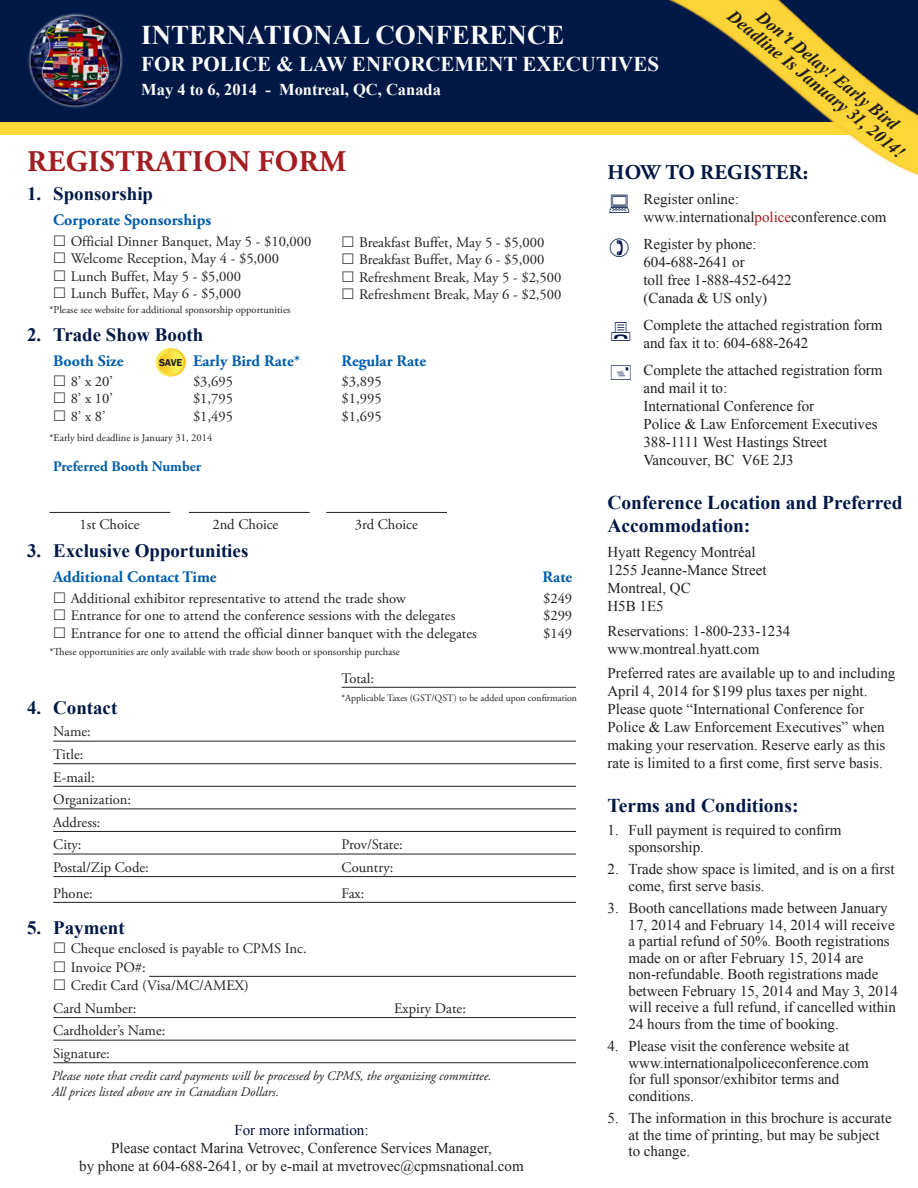
<style>
.page{position:relative;width:918px;height:1188px;background:#fff}
.page>*{position:absolute;margin:0;border:0;box-sizing:border-box;transform-origin:0 0}
.t1{font:700 30px "Adobe Garamond Pro";letter-spacing:.285em;color:#a41d20}
.t2{font:700 27px "Times New Roman";color:#fff}
.t3{font:700 21px "Times New Roman";color:#fff}
.t4{font:700 21px "Adobe Garamond Pro";letter-spacing:.185em;color:#001845}
.t5{font:700 19.5px/23.4px "Times New Roman";color:#001845}
.t6{font:700 18.9px "Times New Roman";color:#001845}
.t7{font:italic 700 18px "Times New Roman";color:#231f20}
.t8{font:700 16.5px "Times New Roman";color:#fff}
.t9{font:700 16.05px "Adobe Garamond Pro";color:#015dab}
.t10{font:15px/18px "Times New Roman";color:#231f20}
.t11{font:15px "Times New Roman";color:#000c38}
.t12{font:14.55px/17.5px "Adobe Garamond Pro";color:#231f20}
.t13{font:700 14.55px "Adobe Garamond Pro";color:#015dab}
.t14{font:italic 13.05px/15.8px "Adobe Garamond Pro";color:#231f20}
.t15{font:10.5px "Adobe Garamond Pro";color:#231f20}
.t16{font:600 10.35px "Franklin Gothic";color:#231f20}
.t17{font:9.75px "Adobe Garamond Pro";color:#231f20}
.s1{color:#a41d20}
</style>
<div class="page">
<div style="left:0;top:122px;width:918px;height:13px;background:#ffd838"></div>
<div style="left:0;top:0;width:918px;height:122px;background:#001845"></div>
<hr style="left:342px;top:687px;width:234px;height:1px;background:#231f20">
<hr style="left:53px;top:741px;width:523px;height:1px;background:#231f20">
<hr style="left:53px;top:763px;width:523px;height:1px;background:#231f20">
<hr style="left:53px;top:786px;width:523px;height:1px;background:#231f20">
<hr style="left:53px;top:809px;width:523px;height:1px;background:#231f20">
<hr style="left:53px;top:831px;width:523px;height:1px;background:#231f20">
<hr style="left:53px;top:854px;width:523px;height:1px;background:#231f20">
<hr style="left:53px;top:876px;width:523px;height:1px;background:#231f20">
<hr style="left:53px;top:902px;width:523px;height:1px;background:#231f20">
<hr style="left:149px;top:976px;width:427px;height:1px;background:#231f20">
<hr style="left:53px;top:1017px;width:523px;height:1px;background:#231f20">
<hr style="left:53px;top:1040px;width:523px;height:1px;background:#231f20">
<hr style="left:53px;top:1062px;width:523px;height:1px;background:#231f20">
<hr style="left:50px;top:512px;width:120px;height:1px;background:#231f20">
<hr style="left:189px;top:512px;width:121px;height:1px;background:#231f20">
<hr style="left:326px;top:512px;width:121px;height:1px;background:#231f20">
<img style="left:28px;top:13px;width:95px;height:95px">
<svg style="left:156px;top:348px;width:30px;height:29px"></svg>
<img style="left:668px;top:0;width:250px;height:176px">
<p class="t7" style="left:738px;top:4px;width:225px;rotate:39deg">Deadline Is January 31, 2014!</p>
<p class="t7" style="left:767px;top:4px;width:179px;rotate:39deg">Don’t Delay! Early Bird</p>
<h2 class="t2" style="left:141px;top:17px;width:425px">international conference</h2>
<h3 class="t3" style="left:141px;top:50px;width:519px">for police &amp; law enforcement executives</h3>
<p class="t8" style="left:141px;top:78px;width:301px">May 4 to 6, 2014 - Montreal, QC, Canada</p>
<h1 class="t1" style="left:27px;top:144px;width:321px">Registration form</h1>
<h3 class="t4" style="left:608px;top:160px;width:19px">How</h3>
<h3 class="t4" style="left:665px;top:160px;width:144px">to Re gister:</h3>
<p class="t10" style="left:644px;top:190px;width:245px">Register online: www.international<span class="s1">police</span>conference.com</p>
<p class="t10" style="left:643px;top:235px;width:150px">Register by phone:<br>604-688-2641 or<br>toll free 1-888-452-6422 (Canada &amp; US only)</p>
<p class="t10" style="left:643px;top:316px;width:241px">Complete the attached registration form and fax it to: 604-688-2642</p>
<p class="t10" style="left:643px;top:361px;width:241px">Complete the attached registration form and mail it to:<br>International Conference for<br>Police &amp; Law Enforcement Executives<br>388-1111 West Hastings Street<br>Vancouver, BC V6E 2J3</p>
<h3 class="t5" style="left:608px;top:490px;width:297px">Conference Location and Preferred<br>Accommodation:</h3>
<p class="t10" style="left:608px;top:543px;width:161px">Hyatt Regency Montréal<br>1255 Jeanne-Mance Street<br>Montreal, QC<br>H5B 1E5</p>
<p class="t10" style="left:608px;top:621px;width:184px">Reservations: 1-800-233-1234 www.montreal.hyatt.com</p>
<p class="t10" style="left:608px;top:664px;width:289px">Preferred rates are available up to and including April 4, 2014 for $199 plus taxes per night.<br>Please quote “International Conference for Police &amp; Law Enforcement Executives” when making your reservation. Reserve early as this rate is limited to a first come, first serve basis.</p>
<h3 class="t5" style="left:608px;top:793px;width:193px">Terms and Conditions:</h3>
<p class="t10" style="left:628px;top:822px;width:214px;line-height:16.5px;text-indent:-21px">1. Full payment is required to confirm sponsorship.</p>
<p class="t10" style="left:628px;top:861px;width:268px;line-height:16.5px;text-indent:-21px">2. Trade show space is limited, and is on a first come, first serve basis.</p>
<p class="t10" style="left:628px;top:900px;width:271px;line-height:16.5px;text-indent:-21px">3. Booth cancellations made between January 17, 2014 and February 14, 2014 will receive a partial refund of 50%. Booth registrations made on or after February 15, 2014 are non-refundable. Booth registrations made between February 15, 2014 and May 3, 2014 will receive a full refund, if cancelled within 24 hours from the time of booking.</p>
<p class="t10" style="left:628px;top:1038px;width:242px;line-height:16.5px;text-indent:-21px">4. Please visit the conference website at www.internationalpoliceconference.com for full sponsor/exhibitor terms and conditions.</p>
<p class="t10" style="left:628px;top:1110px;width:265px;line-height:16.5px;text-indent:-21px">5. The information in this brochure is accurate at the time of printing, but may be subject to change.</p>
<p class="t6" style="left:27px;top:181px;width:128px">1. Sponsorship</p>
<p class="t9" style="left:53px;top:211px;width:159px">Corporate Sponsorships</p>
<p class="t12" style="left:71px;top:233px;width:242px">Official Dinner Banquet, May 5 - $10,000<br>Welcome Reception, May 4 - $5,000<br>Lunch Buffet, May 5 - $5,000<br>Lunch Buffet, May 6 - $5,000</p>
<p class="t6" style="left:27px;top:321px;width:178px">2. Trade Show Booth</p>
<p class="t9" style="left:53px;top:351px;width:72px">Booth Size</p>
<p class="t9" style="left:193px;top:351px;width:135px">Early Bird Rate* R</p>
<p class="t9" style="left:352px;top:351px;width:76px">egular Rate</p>
<p class="t12" style="left:71px;top:373px;width:44px">8’ x 20’</p>
<p class="t12" style="left:193px;top:373px;width:42px">$3,695</p>
<p class="t12" style="left:342px;top:373px;width:42px">$3,895</p>
<p class="t12" style="left:71px;top:391px;width:44px">8’ x 10’</p>
<p class="t12" style="left:193px;top:391px;width:42px">$1,795</p>
<p class="t12" style="left:342px;top:391px;width:42px">$1,995</p>
<p class="t12" style="left:71px;top:408px;width:36px">8’ x 8’</p>
<p class="t12" style="left:193px;top:408px;width:42px">$1,495</p>
<p class="t12" style="left:342px;top:408px;width:42px">$1,695</p>
<p class="t13" style="left:53px;top:458px;width:150px">Preferred Booth Number</p>
<p class="t12" style="left:359px;top:234px;width:204px">Breakfast Buffet, May 5 - $5,000<br>Breakfast Buffet, May 6 - $5,000<br>Refreshment Break, May 5 - $2,500<br>Refreshment Break, May 6 - $2,500</p>
<p class="t15" style="left:50px;top:304px;width:243px">*Please see website for additional sponsorship opportunities</p>
<p class="t16" style="left:159px;top:356px;width:25px">SAVE</p>
<p class="t15" style="left:50px;top:431px;width:164px">*Early bird deadline is January 31, 2014</p>
<p class="t12" style="left:79px;top:516px;width:62px">1st Choice</p>
<p class="t12" style="left:212px;top:516px;width:68px">2nd Choice</p>
<p class="t12" style="left:355px;top:516px;width:65px">3rd Choice</p>
<p class="t6" style="left:27px;top:538px;width:223px">3. Exclusive Opportunities</p>
<p class="t9" style="left:53px;top:568px;width:195px">Additional Contact Time R</p>
<p class="t9" style="left:553px;top:568px;width:21px">ate</p>
<p class="t12" style="left:71px;top:590px;width:337px">Additional exhibitor representative to attend the trade show</p>
<p class="t12" style="left:543px;top:590px;width:31px">$249</p>
<p class="t12" style="left:71px;top:607px;width:386px">Entrance for one to attend the conference sessions with the delegates</p>
<p class="t12" style="left:543px;top:607px;width:31px">$299</p>
<p class="t12" style="left:71px;top:625px;width:408px">Entrance for one to attend the official dinner banquet with the delegates</p>
<p class="t12" style="left:543px;top:625px;width:31px">$149</p>
<p class="t12" style="left:342px;top:670px;width:34px">Total:</p>
<p class="t6" style="left:27px;top:694px;width:92px">4. Contact</p>
<p class="t12" style="left:53px;top:721px;width:80px;line-height:22.5px">Name:<br>Title:<br>E-mail:<br>Organization:<br>Address:<br>City:</p>
<p class="t15" style="left:50px;top:646px;width:352px">*These opportunities are only available with trade show booth or sponsorship purchase</p>
<p class="t17" style="left:341px;top:692px;width:237px">*Applicable Taxes (GST/QST) to be added upon confirmation</p>
<p class="t12" style="left:342px;top:836px;width:63px">Prov/State:</p>
<p class="t12" style="left:53px;top:859px;width:97px">Postal/Zip Code:</p>
<p class="t12" style="left:342px;top:859px;width:53px">Country:</p>
<p class="t12" style="left:53px;top:885px;width:41px">Phone:</p>
<p class="t12" style="left:342px;top:885px;width:24px">Fax:</p>
<p class="t6" style="left:27px;top:915px;width:99px">5. Payment</p>
<p class="t12" style="left:71px;top:940px;width:238px;line-height:18.6px">Cheque enclosed is payable to CPMS Inc.<br>Invoice PO#:<br>Credit Card (Visa/MC/AMEX)</p>
<p class="t12" style="left:53px;top:1000px;width:85px">Card Number:</p>
<p class="t12" style="left:394px;top:1000px;width:73px">Expiry Date:</p>
<p class="t12" style="left:53px;top:1020px;width:114px;line-height:22.5px">Cardholder’s Name:<br>Signature:</p>
<p class="t14" style="left:52px;top:1069px;width:441px">Please note that credit card payments will be processed by CPMS, the organizing committee.<br>All prices listed above are in Canadian Dollars.</p>
<p class="t11" style="left:234px;top:1120px;width:136px">For more information:</p>
<p class="t10" style="left:79px;top:1139px;width:446px;text-align:center">Please contact Marina Vetrovec, Conference Services Manager,<br>by phone at 604-688-2641, or by e-mail at mvetrovec@cpmsnational.com</p>
</div>
